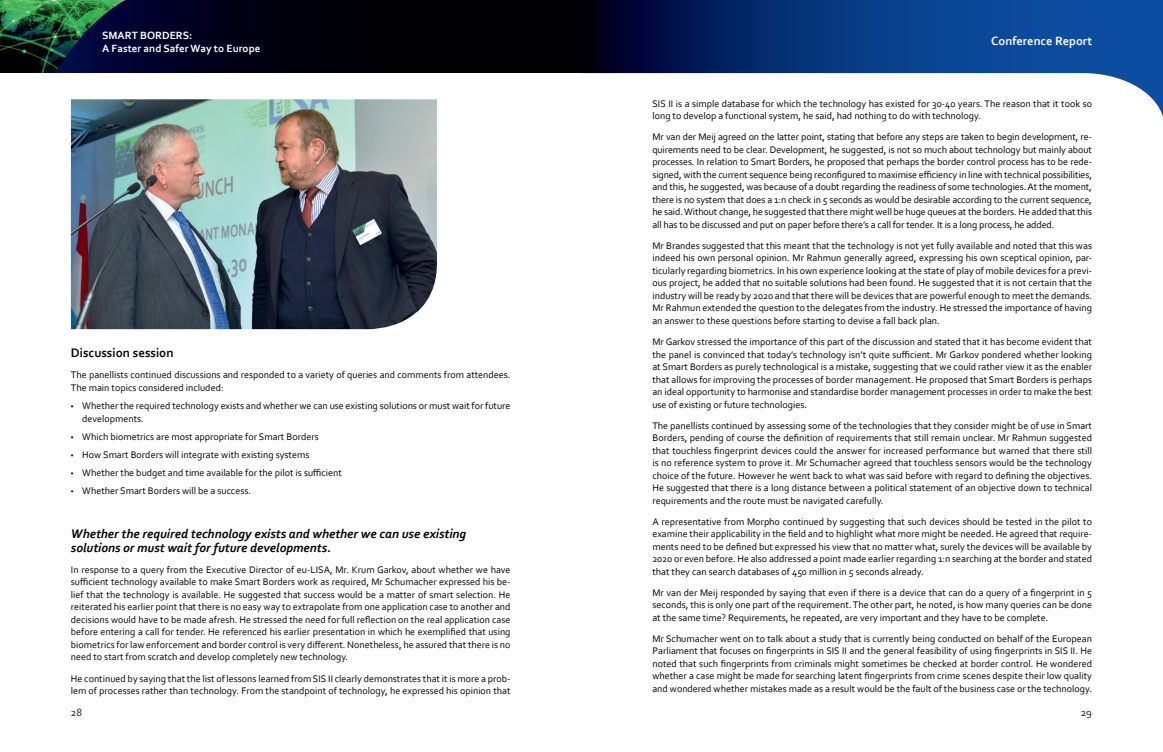
<style>
.page{position:relative;width:1163px;height:752px;background:#fff}
.page>*{position:absolute;margin:0;border:0;box-sizing:border-box;transform-origin:0 0}
.t1{font:italic 700 13px/14px "Corbel";color:#040503}
.t2{font:700 13px "Corbel";color:#040503}
.t3{font:700 12.5px "Corbel";color:#fff}
.t4{font:700 11px/13.2px "Corbel";color:#fff}
.t5{font:11px "Corbel";color:#231f20}
.t6{font:10px/12.5px "Corbel";color:#040503;text-align:justify}
.s1{font-family:"Myriad Pro"}
</style>
<div class="page">
<svg style="left:581px;top:0;width:581px;height:114px"></svg>
<svg style="left:145px;top:0;width:436px;height:73px;background:#00000c"></svg>
<img style="left:0;top:0;width:145px;height:73px">
<img style="left:71px;top:99px;width:366px;height:230px">
<p class="t4" style="left:102px;top:28px;width:160px">SMART BORDERS:<br>A Faster and Safer Way to Europe</p>
<p class="t3" style="left:991px;top:33px;width:102px">Conference Report</p>
<h1 class="t2" style="left:71px;top:345px;width:104px">Discussion session</h1>
<p class="t6" style="left:71px;top:368px;width:441px">The panellists continued discussions and responded to a variety of queries and comments from attendees.<br>The main topics considered included:</p>
<p class="t6" style="left:82px;top:399px;width:430px;text-indent:-11px"><span class="s1">•</span> Whether the required technology exists and whether we can use existing solutions or must wait for future developments.</p>
<p class="t6" style="left:71px;top:429px;width:249px"><span class="s1">•</span> Which biometrics are most appropriate for Smart Borders</p>
<p class="t6" style="left:71px;top:448px;width:240px"><span class="s1">•</span> How Smart Borders will integrate with existing systems</p>
<p class="t6" style="left:71px;top:466px;width:272px"><span class="s1">•</span> Whether the budget and time available for the pilot is sufficient</p>
<p class="t6" style="left:71px;top:484px;width:182px"><span class="s1">•</span> Whether Smart Borders will be a success.</p>
<h1 class="t1" style="left:71px;top:526px;width:397px">Whether the required technology exists and whether we can use existing solutions or must wait for future developments.</h1>
<p class="t6" style="left:71px;top:562px;width:441px">In response to a query from the Executive Director of eu-LISA, Mr. Krum Garkov, about whether we have sufficient technology available to make Smart Borders work as required, Mr Schumacher expressed his be&shy;lief that the technology is available. He suggested that success would be a matter of smart selection. He reiterated his earlier point that there is no easy way to extrapolate from one application case to another and decisions would have to be made afresh. He stressed the need for full reflection on the real application case before entering a call for tender. He referenced his earlier presentation in which he exemplified that using biometrics for law enforcement and border control is very different. Nonetheless, he assured that there is no need to start from scratch and develop completely new technology.</p>
<p class="t6" style="left:71px;top:671px;width:441px">He continued by saying that the list of lessons learned from SIS II clearly demonstrates that it is more a prob&shy;lem of processes rather than technology. From the standpoint of technology, he expressed his opinion that</p>
<p class="t6" style="left:652px;top:97px;width:441px">SIS II is a simple database for which the technology has existed for 30-40 years. The reason that it took so long to develop a functional system, he said, had nothing to do with technology.</p>
<p class="t6" style="left:652px;top:130px;width:441px">Mr van der Meij agreed on the latter point, stating that before any steps are taken to begin development, re&shy;quirements need to be clear. Development, he suggested, is not so much about technology but mainly about processes. In relation to Smart Borders, he proposed that perhaps the border control process has to be rede&shy;signed, with the current sequence being reconfigured to maximise efficiency in line with technical possibilities, and this, he suggested, was because of a doubt regarding the readiness of some technologies. At the moment, there is no system that does a 1:n check in 5 seconds as would be desirable according to the current sequence, he said. Without change, he suggested that there might well be huge queues at the borders. He added that this all has to be discussed and put on paper before there’s a call for tender. It is a long process, he added.</p>
<p class="t6" style="left:652px;top:239px;width:441px">Mr Brandes suggested that this meant that the technology is not yet fully available and noted that this was indeed his own personal opinion. Mr Rahmun generally agreed, expressing his own sceptical opinion, par&shy;ticularly regarding biometrics. In his own experience looking at the state of play of mobile devices for a previ&shy;ous project, he added that no suitable solutions had been found. He suggested that it is not certain that the industry will be ready by 2020 and that there will be devices that are powerful enough to meet the demands.<br>Mr Rahmun extended the question to the delegates from the industry. He stressed the importance of having an answer to these questions before starting to devise a fall back plan.</p>
<p class="t6" style="left:652px;top:335px;width:441px">Mr Garkov stressed the importance of this part of the discussion and stated that it has become evident that the panel is convinced that today’s technology isn’t quite sufficient. Mr Garkov pondered whether looking at Smart Borders as purely technological is a mistake, suggesting that we could rather view it as the enabler that allows for improving the processes of border management. He proposed that Smart Borders is perhaps an ideal opportunity to harmonise and standardise border management processes in order to make the best use of existing or future technologies.</p>
<p class="t6" style="left:652px;top:418px;width:441px">The panellists continued by assessing some of the technologies that they consider might be of use in Smart Borders, pending of course the definition of requirements that still remain unclear. Mr Rahmun suggested that touchless fingerprint devices could the answer for increased performance but warned that there still is no reference system to prove it. Mr Schumacher agreed that touchless sensors would be the technology choice of the future. However he went back to what was said before with regard to defining the objectives.<br>He suggested that there is a long distance between a political statement of an objective down to technical requirements and the route must be navigated carefully.</p>
<p class="t6" style="left:652px;top:514px;width:441px">A representative from Morpho continued by suggesting that such devices should be tested in the pilot to examine their applicability in the field and to highlight what more might be needed. He agreed that require&shy;ments need to be defined but expressed his view that no matter what, surely the devices will be available by 2020 or even before. He also addressed a point made earlier regarding 1:n searching at the border and stated that they can search databases of 450 million in 5 seconds already.</p>
<p class="t6" style="left:652px;top:585px;width:441px">Mr van der Meij responded by saying that even if there is a device that can do a query of a fingerprint in 5 seconds, this is only one part of the requirement. The other part, he noted, is how many queries can be done at the same time? Requirements, he repeated, are very important and they have to be complete.</p>
<p class="t6" style="left:652px;top:631px;width:441px">Mr Schumacher went on to talk about a study that is currently being conducted on behalf of the European Parliament that focuses on fingerprints in SIS II and the general feasibility of using fingerprints in SIS II. He noted that such fingerprints from criminals might sometimes be checked at border control. He wondered whether a case might be made for searching latent fingerprints from crime scenes despite their low quality and wondered whether mistakes made as a result would be the fault of the business case or the technology.</p>
<p class="t5" style="left:71px;top:705px;width:13px">28</p>
<p class="t5" style="left:1080px;top:705px;width:13px">29</p>
</div>
